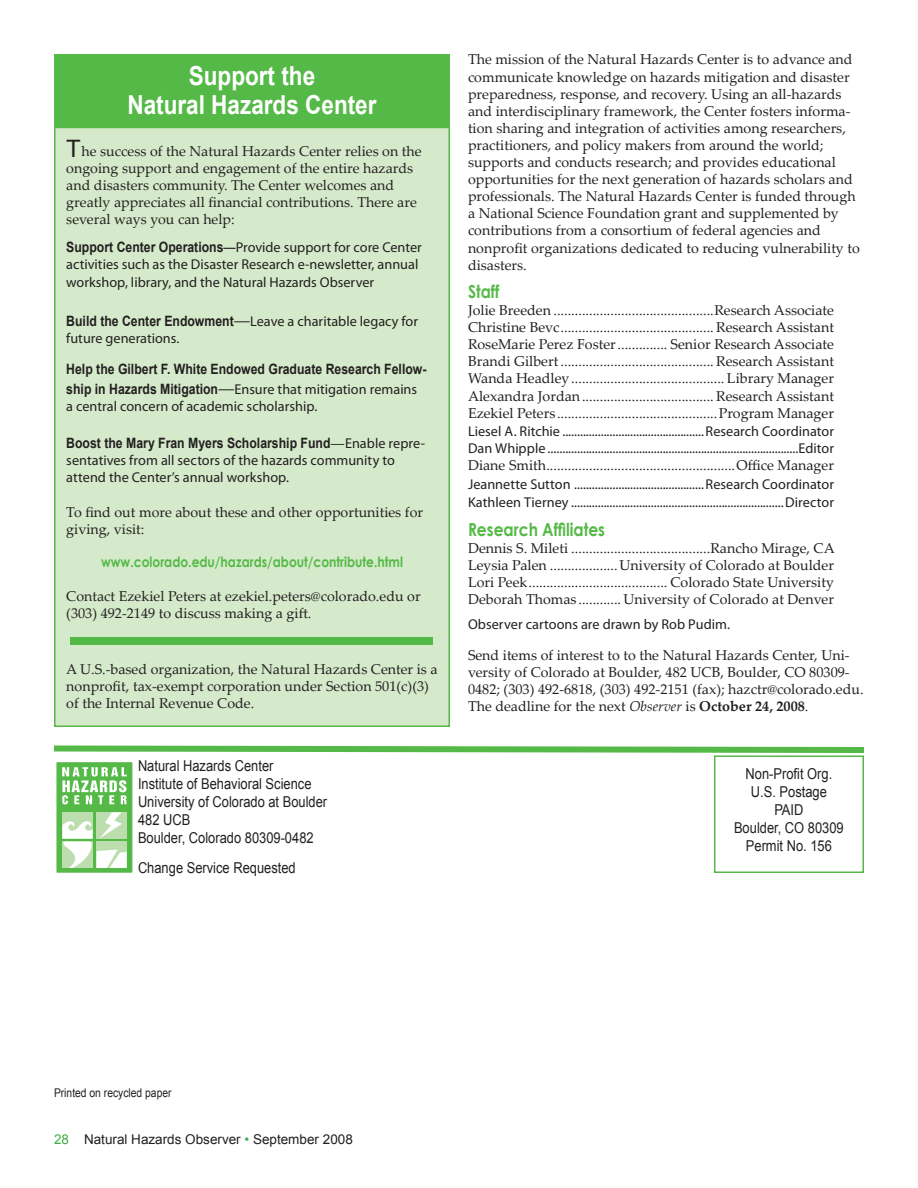
<style>
.page{position:relative;width:918px;height:1188px;background:#fff}
.page>*{position:absolute;margin:0;border:0;box-sizing:border-box;transform-origin:0 0}
.t1{font:700 26.25px/29.1px "Arial";color:#fff;text-align:center;scale:.86 1}
.t2{font:700 18px "Century Gothic";color:#55b947;scale:.86 1}
.t3{font:15px/18px "Arial";color:#231f20;scale:.86 1}
.t4{font:14.25px/17.1px "Palatino Linotype";color:#231f20}
.t5{font:14.25px/17.2px "Myriad Pro";color:#231f20}
.t6{font:700 14.25px "Arial";color:#231f20;scale:.86 1}
.t7{font:700 14.25px "Century Gothic";color:#55b947;scale:.86 1}
.t8{font:13.5px "Arial";color:#231f20}
.t9{font:12px "Arial";color:#231f20;scale:.86 1}
.s1{font-style:italic}
.s2{font-weight:700}
.s3{font-family:"Arial";font-size:24px}
.s4{font-family:"Arial";font-weight:700}
.s5{font-family:"Arial"}
.s6{font-size:16.5px}
.s7{font-family:"Myriad Pro";font-weight:400}
.s8{color:#41ad49}
</style>
<div class="page">
<div style="left:55px;top:127px;width:394px;height:599px;background:#d5eacb"></div>
<div style="left:54px;top:126px;width:396px;height:601px;border:2px solid #55b947"></div>
<div style="left:55px;top:55px;width:394px;height:73px;background:#55b947"></div>
<div style="left:54px;top:54px;width:396px;height:74px;border:1px solid #55b947"></div>
<div style="left:70px;top:638px;width:364px;height:7px;background:#55b947"></div>
<svg style="left:54px;top:745px;width:810px;height:8px;background:#7fca74"></svg>
<div style="left:55px;top:761px;width:79px;height:113px;background:#55b947"></div>
<div style="left:54px;top:760px;width:81px;height:115px;border:2px solid #fff"></div>
<svg style="left:62px;top:812px;width:65px;height:56px;background:#cee8c5"></svg>
<svg style="left:62px;top:767px;width:65px;height:37px"></svg>
<div style="left:714px;top:755px;width:150px;height:118px;border:2px solid #55b947"></div>
<h1 class="t1" style="left:127px;top:62px;width:291px">Support the<br>Natural Hazards Center</h1>
<p class="t4" style="left:468px;top:50px;width:393px">The mission of the Natural Hazards Center is to advance and communicate knowledge on hazards mitigation and disaster preparedness, response, and recovery. Using an all-hazards and interdisciplinary framework, the Center fosters informa&shy;tion sharing and integration of activities among researchers, practitioners, and policy makers from around the world; supports and conducts research; and provides educational opportunities for the next generation of hazards scholars and professionals. The Natural Hazards Center is funded through a National Science Foundation grant and supplemented by contributions from a consortium of federal agencies and nonprofit organizations dedicated to reducing vulnerability to disasters.</p>
<p class="t2" style="left:468px;top:278px;width:38px">Staff</p>
<p class="t4" style="left:468px;top:301px;width:368px;text-align:justify">Jolie Breeden .............................................Research Associate Christine Bevc........................................... Research Assistant RoseMarie Perez Foster.............. Senior Research Associate Brandi Gilbert ........................................... Research Assistant Wanda Headley........................................... Library Manager Alexandra Jordan..................................... Research Assistant Ezekiel Peters .............................................Program Manager</p>
<p class="t5" style="left:468px;top:423px;width:368px">Liesel A. Ritchie ................................................Research Coordinator<br>Dan Whipple .....................................................................................Editor</p>
<p class="t4" style="left:468px;top:456px;width:367px">Diane Smith.....................................................Office Manager</p>
<p class="t5" style="left:468px;top:475px;width:367px;line-height:18.6px">Jeannette Sutton ............................................Research Coordinator<br>Kathleen Tierney ........................................................................Director</p>
<p class="t2" style="left:468px;top:516px;width:161px">Research Affiliates</p>
<p class="t4" style="left:468px;top:539px;width:368px;text-align:justify">Dennis S. Mileti .......................................Rancho Mirage, CA Leysia Palen ...................University of Colorado at Boulder Lori Peek....................................... Colorado State University Deborah Thomas ............ University of Colorado at Denver</p>
<p class="t5" style="left:468px;top:616px;width:263px">Observer cartoons are drawn by Rob Pudim.</p>
<p class="t4" style="left:468px;top:646px;width:397px">Send items of interest to to the Natural Hazards Center, Uni&shy;versity of Colorado at Boulder, 482 UCB, Boulder, CO 80309- 0482; (303) 492-6818, (303) 492-2151 (fax); hazctr@colorado.edu.<br>The deadline for the next <span class="s1">Observer</span> is <span class="s2">October 24, 2008</span>.</p>
<p class="t4" style="left:66px;top:142px;width:357px"><span class="s3">T</span>he success of the Natural Hazards Center relies on the ongoing support and engagement of the entire hazards and disasters community. The Center welcomes and greatly appreciates all financial contributions. There are several ways you can help:</p>
<p class="t5" style="left:66px;top:239px;width:357px"><span class="s4">Support Center Operations</span><span class="s5">—</span>Provide support for core Center activities such as the Disaster Research e-newsletter, annual workshop, library, and the Natural Hazards Observer</p>
<p class="t5" style="left:66px;top:313px;width:353px"><span class="s4">Build the Center Endowment</span><span class="s6">—</span>Leave a charitable legacy for future generations.</p>
<p class="t6" style="left:66px;top:360px;width:420px">Help the Gilbert F. White Endowed Graduate Research Fellow-</p>
<p class="t5" style="left:66px;top:380px;width:352px"><span class="s4">ship in Hazards Mitigation</span><span class="s6">—</span>Ensure that mitigation remains a central concern of academic scholarship.</p>
<p class="t6" style="left:66px;top:434px;width:419px">Boost the Mary Fran Myers Scholarship Fund<span class="s7">—Enable repre-</span></p>
<p class="t5" style="left:66px;top:452px;width:330px">sentatives from all sectors of the hazards community to attend the Center’s annual workshop.</p>
<p class="t4" style="left:66px;top:503px;width:358px">To find out more about these and other opportunities for giving, visit:</p>
<p class="t7" style="left:101px;top:551px;width:353px">www.colorado.edu/hazards/about/contribute.html</p>
<p class="t4" style="left:66px;top:587px;width:356px">Contact Ezekiel Peters at ezekiel.peters@colorado.edu or (303) 492-2149 to discuss making a gift.</p>
<p class="t4" style="left:66px;top:660px;width:373px">A U.S.-based organization, the Natural Hazards Center is a nonprofit, tax-exempt corporation under Section 501(c)(3) of the Internal Revenue Code.</p>
<p class="t3" style="left:138px;top:757px;width:222px">Natural Hazards Center<br>Institute of Behavioral Science<br>University of Colorado at Boulder<br>482 UCB<br>Boulder, Colorado 80309-0482</p>
<p class="t3" style="left:138px;top:859px;width:185px">Change Service Requested</p>
<p class="t9" style="left:54px;top:1085px;width:138px">Printed on recycled paper</p>
<p class="t8" style="left:54px;top:1130px;width:300px"><span class="s8">28</span> Natural Hazards Observer <span class="s8">•</span> September 2008</p>
<p class="t3" style="left:734px;top:765px;width:129px;text-align:center">Non-Profit Org.<br>U.S. Postage<br>PAID<br>Boulder, CO 80309<br>Permit No. 156</p>
</div>
